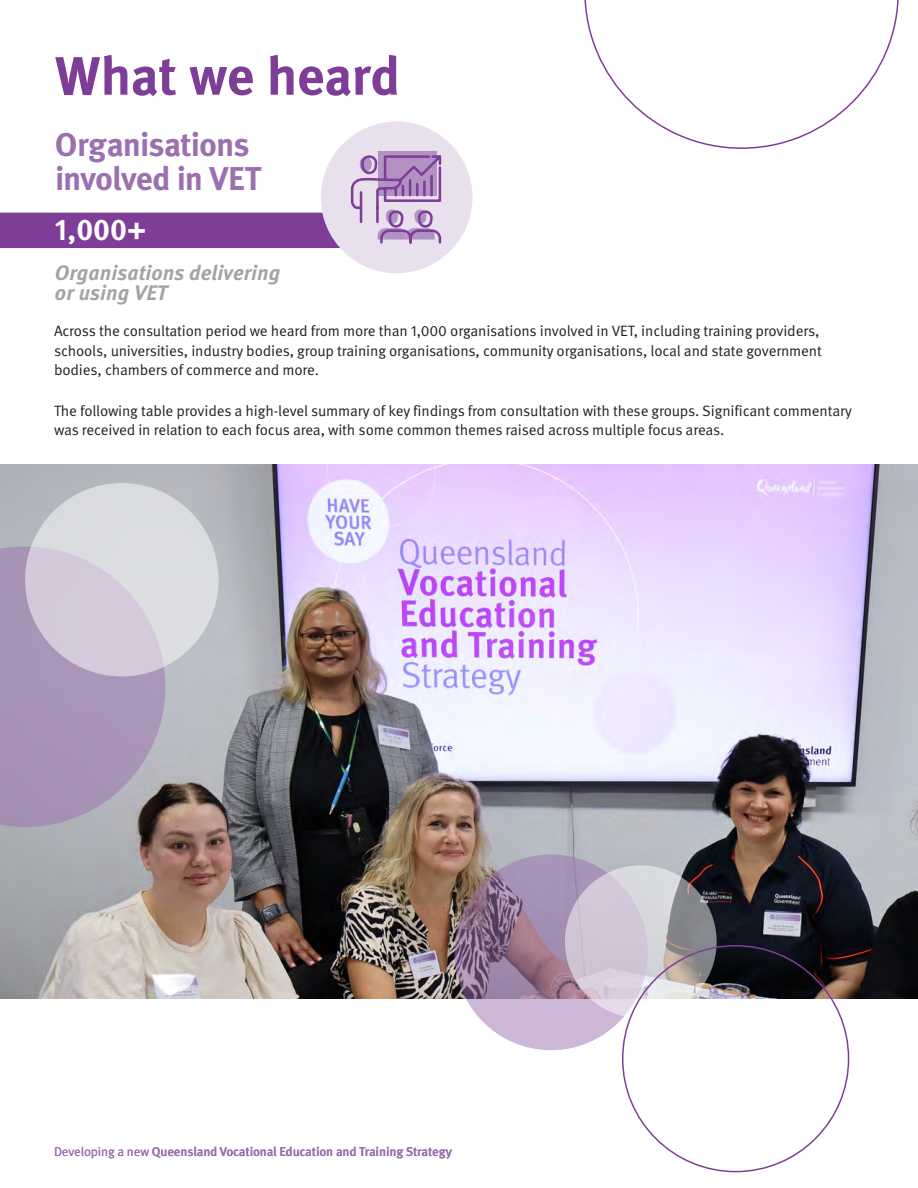
<style>
.page{position:relative;width:918px;height:1188px;background:#fff}
.page>*{position:absolute;margin:0;border:0;box-sizing:border-box;transform-origin:0 0}
.Heading_1{font:700 54px "Meta Pro";letter-spacing:-.015em;color:#7e3e98}
.Heading_2{font:700 33px/34.5px "Meta Pro";letter-spacing:-.03em;color:#9b70b0}
.Heading_2-2{font:700 30px "Meta Pro";color:#fff}
.Heading_2-3{font:italic 700 21px/19.5px "Meta Pro";color:#a3a4a8}
.Body{font:15px/19.5px "Meta Pro Norm";letter-spacing:-.01em;color:#231f20}
.t1{font:500 12.75px "Meta Pro";letter-spacing:-.01em;color:#9b70b0}
.s1{font-family:"Meta Pro Norm";font-weight:400}
</style>
<div class="page">
<img style="left:0;top:464px;width:918px;height:535px">
<svg style="left:0;top:546px;width:165px;height:281px;background:#a694b3"></svg>
<svg style="left:454px;top:854px;width:194px;height:196px;background:#a58ca9"></svg>
<div style="left:25px;top:483px;width:194px;height:193px;background:linear-gradient(to right,#d3cadb,#dcdfe1);border-radius:50%"></div>
<svg style="left:565px;top:865px;width:152px;height:153px;background:#c7c1ca"></svg>
<svg style="left:584px;top:0;width:315px;height:149px"></svg>
<div style="left:321px;top:121px;width:152px;height:152px;background:#e9e0ee;border-radius:50%"></div>
<div style="left:378px;top:151px;width:59px;height:45px;background:#b192c3"></div>
<svg style="left:0;top:155px;width:456px;height:93px"></svg>
<p class="Heading_1" style="left:55px;top:34px;width:347px">What we heard</p>
<p class="Heading_2" style="left:55px;top:125px;width:208px">Organisations involved in VET</p>
<p class="Heading_2-2" style="left:55px;top:206px;width:93px">1,000+</p>
<p class="Heading_2-3" style="left:55px;top:262px;width:227px">Organisations delivering or using VET</p>
<p class="Body" style="left:54px;top:320px;width:769px">Across the consultation period we heard from more than 1,000 organisations involved in VET, including training providers, schools, universities, industry bodies, group training organisations, community organisations, local and state government bodies, chambers of commerce and more.</p>
<p class="Body" style="left:54px;top:400px;width:799px">The following table provides a high-level summary of key findings from consultation with these groups. Significant commentary was received in relation to each focus area, with some common themes raised across multiple focus areas.</p>
<p class="t1" style="left:54px;top:1141px;width:399px"><span class="s1">Developing a new</span> Queensland Vocational Education and Training Strategy</p>
</div>
